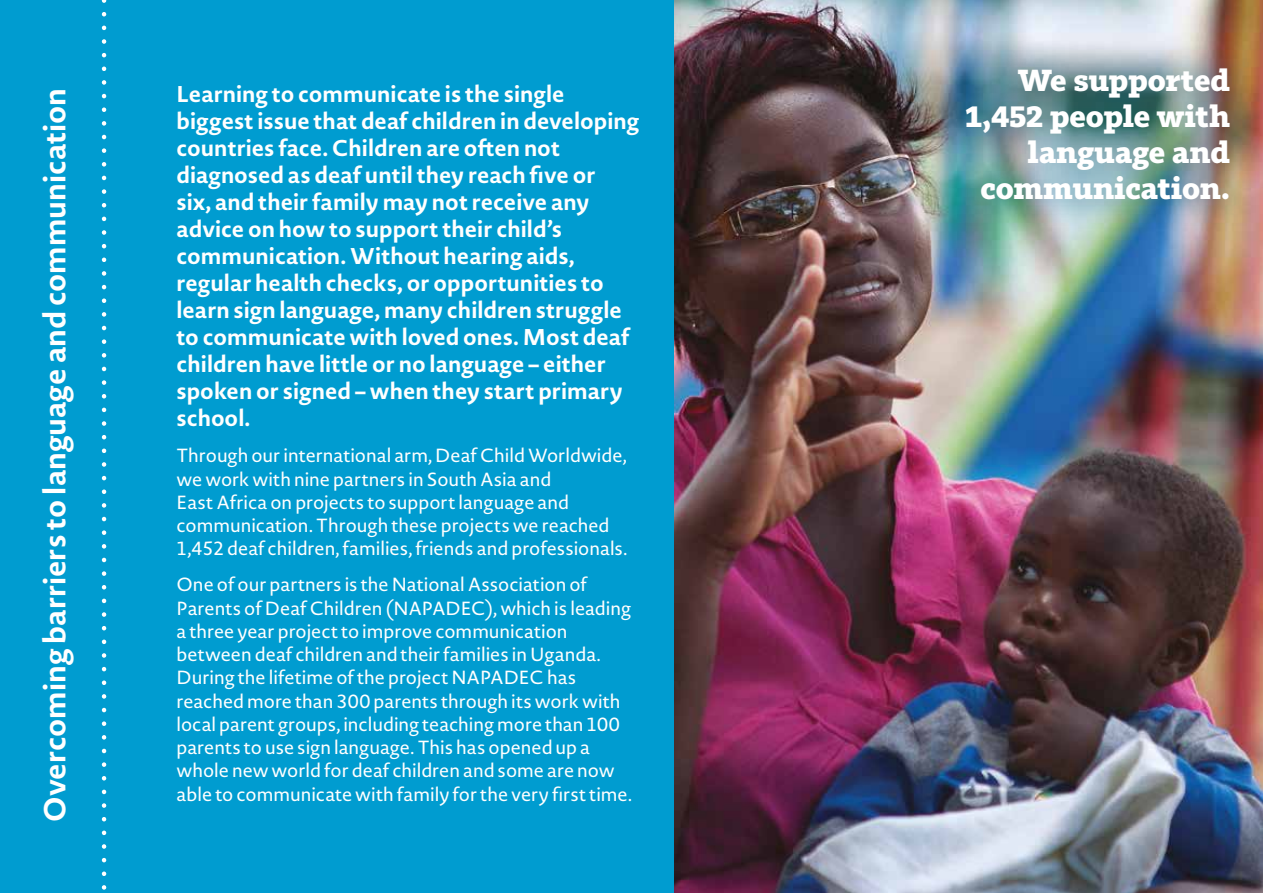
<style>
.page{position:relative;width:1263px;height:893px;background:#009cd0}
.page>*{position:absolute;margin:0;border:0;box-sizing:border-box;transform-origin:0 0}
.t1{font:700 30px/36px "Tabac Slab";letter-spacing:-.01em;color:#fff;text-align:right}
.t2{font:700 30px "Novel Sans Pro";color:#fff}
.t3{font:700 22.5px/27px "Novel Sans Pro";color:#fff}
.t4{font:18.75px/23.2px "Novel Sans Pro";color:#fff}
</style>
<div class="page">
<svg style="left:102px;top:0;width:4px;height:890px"></svg>
<img style="left:674px;top:0;width:589px;height:893px">
<img style="left:937px;top:39px;width:322px;height:192px">
<h1 class="t2" style="left:33px;top:822px;width:735px;rotate:-90deg">Overcoming barriers to language and communication</h1>
<p class="t3" style="left:176px;top:80px;width:464px">Learning to communicate is the single biggest issue that deaf children in developing countries face. Children are often not diagnosed as deaf until they reach five or<br>six, and their family may not receive any advice on how to support their child’s communication. Without hearing aids, regular health checks, or opportunities to learn sign language, many children struggle to communicate with loved ones. Most deaf children have little or no language – either spoken or signed – when they start primary school.</p>
<p class="t4" style="left:176px;top:444px;width:453px">Through our international arm, Deaf Child Worldwide, we work with nine partners in South Asia and<br>East Africa on projects to support language and communication. Through these projects we reached 1,452 deaf children, families, friends and professionals.</p>
<p class="t4" style="left:176px;top:573px;width:457px">One of our partners is the National Association of Parents of Deaf Children (NAPADEC), which is leading a three year project to improve communication between deaf children and their families in Uganda.<br>During the lifetime of the project NAPADEC has reached more than 300 parents through its work with local parent groups, including teaching more than 100 parents to use sign language. This has opened up a whole new world for deaf children and some are now able to communicate with family for the very first time.</p>
<h1 class="t1" style="left:966px;top:63px;width:266px">We supported<br>1,452 people with language and communication.</h1>
</div>
